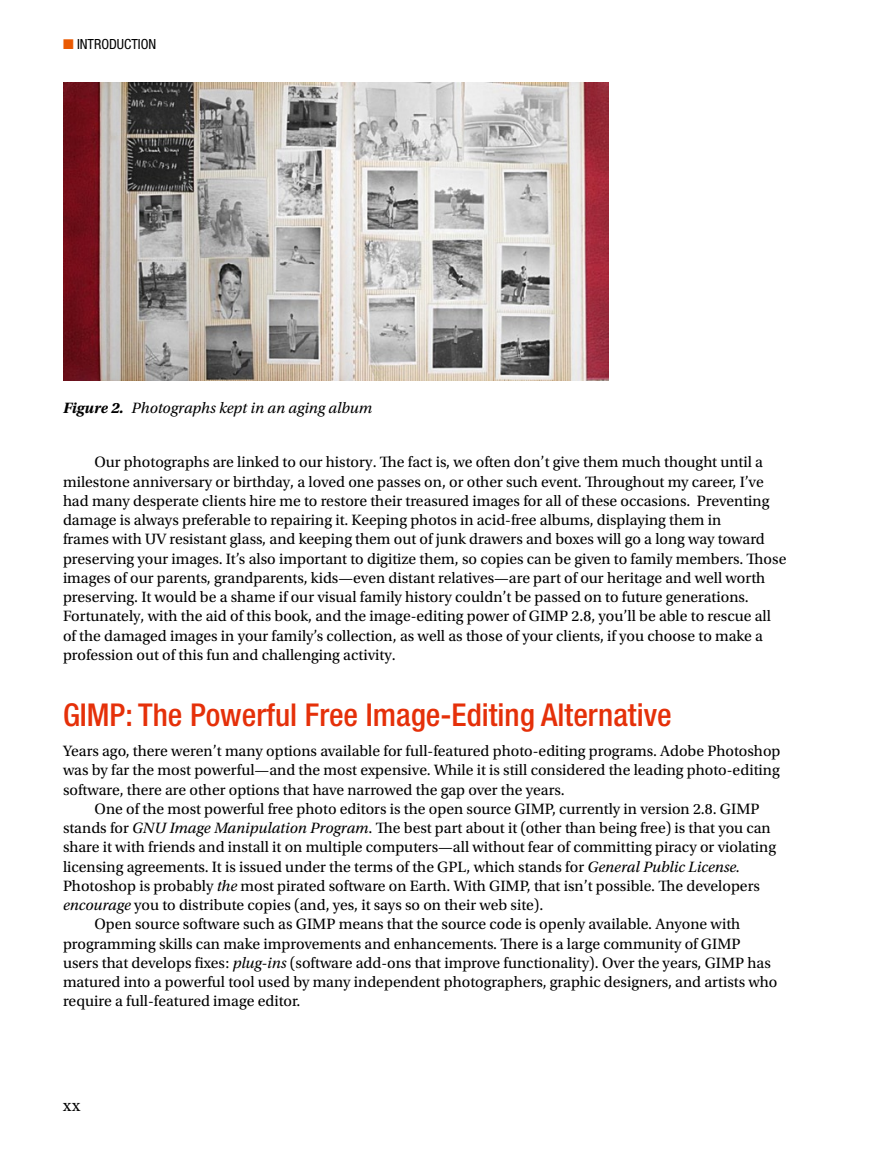
<style>
.page{position:relative;width:882px;height:1150px;background:#fff}
.page>*{position:absolute;margin:0;border:0;box-sizing:border-box;transform-origin:0 0}
.t1{font:500 condensed 31.5px "Helvetica Neue";color:#e53009}
.t2{font:17.5px "Utopia Std";color:#000}
.t3{font:15.75px/19.2px "Utopia Std";color:#000}
.t4{font:italic 15.75px "Utopia Std";color:#000}
.t5{font:condensed 14px "Helvetica Neue";color:#000}
.s1{color:#ea5901}
.s2{font-weight:700}
.s3{font-style:italic}
</style>
<div class="page">
<img style="left:63px;top:82px;width:546px;height:298px">
<p class="t5" style="left:63px;top:36px;width:95px"><span class="s1">■</span> INTRODUCTION</p>
<p class="t4" style="left:63px;top:399px;width:311px"><span class="s2">Figure 2.</span> Photographs kept in an aging album</p>
<p class="t3" style="left:63px;top:453px;width:725px;text-indent:32px">Our photographs are linked to our history. The fact is, we often don’t give them much thought until a milestone anniversary or birthday, a loved one passes on, or other such event. Throughout my career, I’ve had many desperate clients hire me to restore their treasured images for all of these occasions. Preventing damage is always preferable to repairing it. Keeping photos in acid-free albums, displaying them in<br>frames with UV resistant glass, and keeping them out of junk drawers and boxes will go a long way toward preserving your images. It’s also important to digitize them, so copies can be given to family members. Those images of our parents, grandparents, kids—even distant relatives—are part of our heritage and well worth preserving. It would be a shame if our visual family history couldn’t be passed on to future generations.<br>Fortunately, with the aid of this book, and the image-editing power of GIMP 2.8, you’ll be able to rescue all of the damaged images in your family’s collection, as well as those of your clients, if you choose to make a profession out of this fun and challenging activity.</p>
<h1 class="t1" style="left:63px;top:696px;width:610px">GIMP: The Powerful Free Image-Editing Alternative</h1>
<p class="t3" style="left:63px;top:741px;width:719px;text-align:justify">Years ago, there weren’t many options available for full-featured photo-editing programs. Adobe Photoshop was by far the most powerful—and the most expensive. While it is still considered the leading photo-editing software, there are other options that have narrowed the gap over the years.</p>
<p class="t3" style="left:94px;top:799px;width:667px">One of the most powerful free photo editors is the open source GIMP, currently in version 2.8. GIMP</p>
<p class="t3" style="left:63px;top:818px;width:709px">stands for <span class="s3">GNU Image Manipulation Program</span>. The best part about it (other than being free) is that you can</p>
<p class="t3" style="left:63px;top:838px;width:715px">share it with friends and install it on multiple computers—all without fear of committing piracy or violating</p>
<p class="t3" style="left:63px;top:857px;width:679px">licensing agreements. It is issued under the terms of the GPL, which stands for <span class="s3">General Public License.</span></p>
<p class="t3" style="left:63px;top:876px;width:698px">Photoshop is probably <span class="s3">the</span> most pirated software on Earth. With GIMP, that isn’t possible. The developers</p>
<p class="t3" style="left:63px;top:895px;width:482px"><span class="s3">encourage</span> you to distribute copies (and, yes, it says so on their web site).</p>
<p class="t3" style="left:94px;top:915px;width:647px">Open source software such as GIMP means that the source code is openly available. Anyone with</p>
<p class="t3" style="left:63px;top:934px;width:679px">programming skills can make improvements and enhancements. There is a large community of GIMP</p>
<p class="t3" style="left:63px;top:953px;width:709px">users that develops fixes: <span class="s3">plug-ins</span> (software add-ons that improve functionality). Over the years, GIMP has</p>
<p class="t3" style="left:63px;top:972px;width:716px">matured into a powerful tool used by many independent photographers, graphic designers, and artists who</p>
<p class="t3" style="left:63px;top:992px;width:239px">require a full-featured image editor.</p>
<p class="t2" style="left:63px;top:1095px;width:19px">xx</p>
</div>
